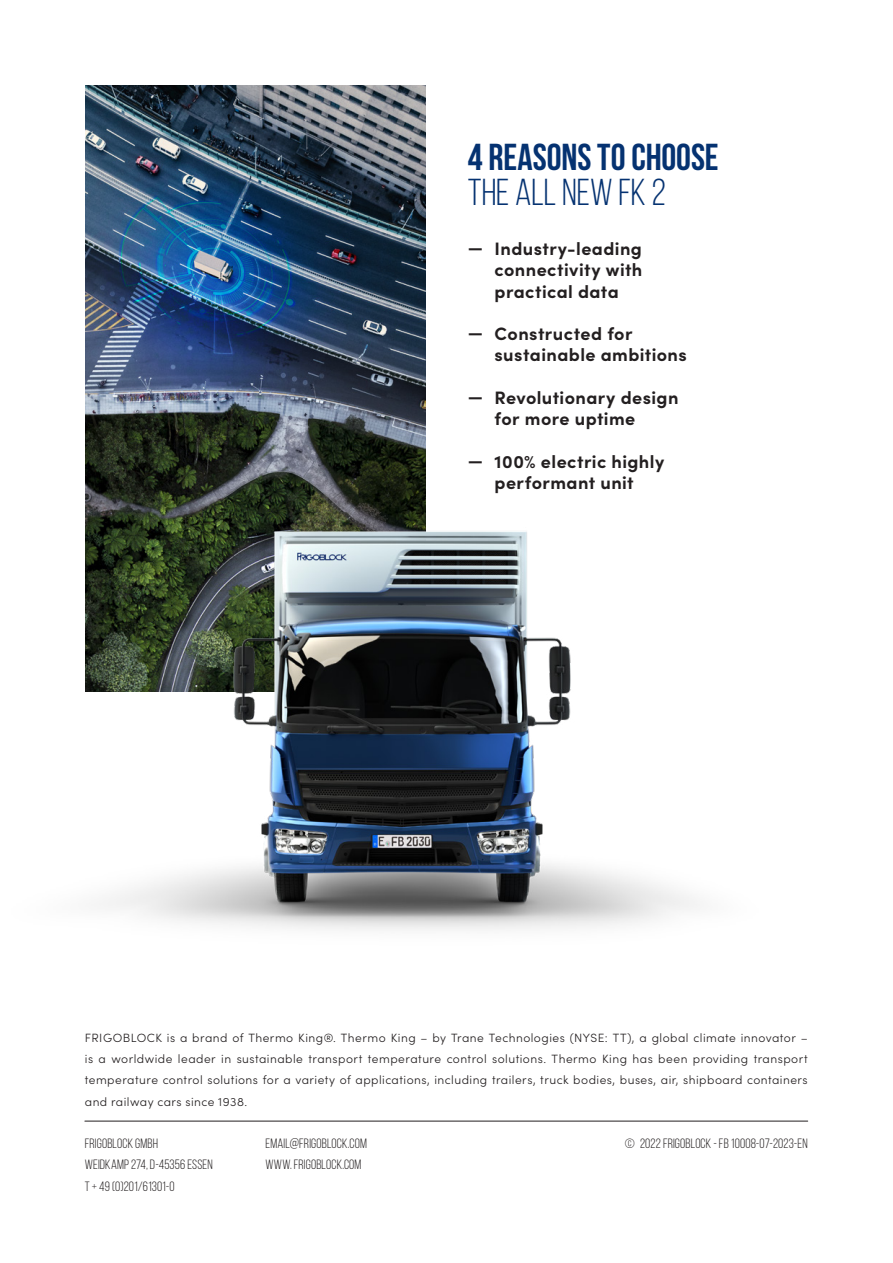
<style>
.page{position:relative;width:893px;height:1263px;background:#fff}
.page>*{position:absolute;margin:0;border:0;box-sizing:border-box;transform-origin:0 0}
.FB_Technical_Titel{font:700 37.5px/34.5px "Bebas Neue";letter-spacing:-.005em;color:#053271}
.FB_Body_Light{font:700 18px/21.3px "Sofia Pro";letter-spacing:.025em;color:#231f20}
.t1{font:13.5px "Bebas Neue";letter-spacing:.01em;color:#231f20}
.FB_Body_Light-2{font:300 12px/21.3px "Sofia Pro";letter-spacing:.035em;color:#231f20;text-align:justify}
.s1{font-weight:400}
</style>
<div class="page">
<img style="left:85px;top:85px;width:340px;height:350px">
<img style="left:85px;top:435px;width:615px;height:495px">
<hr style="left:85px;top:1121px;width:723px;height:1px;background:#231f20">
<p class="FB_Technical_Titel" style="left:468px;top:139px;width:252px">4 REASONS TO CHOOSE<br><span class="s1">THE ALL NEW FK 2</span></p>
<p class="FB_Body_Light" style="left:495px;top:237px;width:149px;text-align:justify;text-indent:-27px">— Industry-leading connectivity with practical data</p>
<p class="FB_Body_Light" style="left:495px;top:322px;width:194px;text-indent:-27px">— Constructed for sustainable ambitions</p>
<p class="FB_Body_Light" style="left:495px;top:386px;width:185px;text-indent:-27px">— Revolutionary design for more uptime</p>
<p class="FB_Body_Light" style="left:468px;top:449px;width:198px;text-align:center">— 100% electric highly performant unit</p>
<p class="FB_Body_Light-2" style="left:85px;top:1026px;width:724px">FRIGOBLOCK is a brand of Thermo King®. Thermo King – by Trane Technologies (NYSE: TT), a global climate innovator – is a worldwide leader in sustainable transport temperature control solutions. Thermo King has been providing transport temperature control solutions for a variety of applications, including trailers, truck bodies, buses, air, shipboard containers and railway cars since 1938.</p>
<p class="t1" style="left:85px;top:1136px;width:75px">FRIGOBLOCK GMBH</p>
<p class="t1" style="left:85px;top:1157px;width:129px">WEIDKAMP 274, D-45356 ESSEN</p>
<p class="t1" style="left:85px;top:1179px;width:91px">T + 49 (0)201/61301-0</p>
<p class="t1" style="left:266px;top:1136px;width:103px">EMAIL@FRIGOBLOCK.COM</p>
<p class="t1" style="left:266px;top:1157px;width:97px">WWW. FRIGOBLOCK.COM</p>
<p class="t1" style="left:625px;top:1136px;width:184px">© 2022 FRIGOBLOCK - FB 10008-07-2023-EN</p>
</div>
